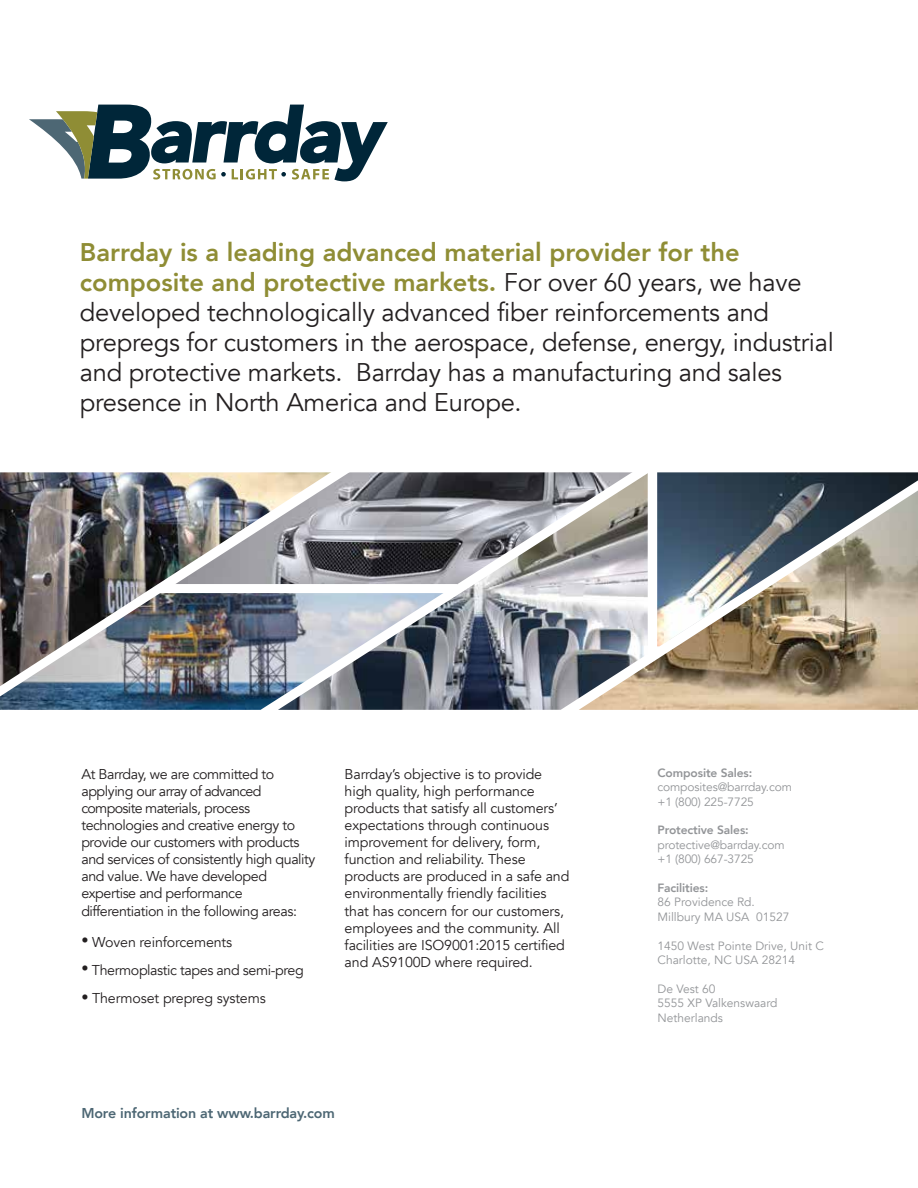
<style>
.page{position:relative;width:918px;height:1188px;background:#fff}
.page>*{position:absolute;margin:0;border:0;box-sizing:border-box;transform-origin:0 0}
.t1{font:25.5px/30px "Avenir";letter-spacing:-.01em;color:#231f20}
.t2{font:14.25px/17.1px "Avenir";letter-spacing:-.01em;color:#231f20}
.t3{font:14.25px/17.1px "Avenir";letter-spacing:-.03em;color:#231f20}
.t4{font:800 14.25px "Avenir";letter-spacing:-.01em;color:#4d6774}
.t5{font:12px/14.4px "Avenir";color:#939598}
.t6{font:800 12px "Avenir";letter-spacing:-.01em;color:#939598}
.s1{font-weight:800;color:#8f8d35}
</style>
<div class="page">
<img style="left:444px;top:473px;width:204px;height:237px">
<img style="left:332px;top:472px;width:301px;height:112px">
<img style="left:0;top:472px;width:332px;height:121px">
<img style="left:579px;top:490px;width:339px;height:220px">
<img style="left:657px;top:472px;width:261px;height:174px">
<div style="left:648px;top:467px;width:9px;height:188px;background:#fff"></div>
<img style="left:0;top:593px;width:444px;height:117px">
<div style="left:158px;top:584px;width:299px;height:9px;background:#fff"></div>
<svg style="left:29px;top:105px;width:359px;height:76px"></svg>
<p class="t1" style="left:80px;top:237px;width:756px"><span class="s1">Barrday is a leading advanced material provider for the composite and protective markets.</span> For over 60 years, we have developed technologically advanced fiber reinforcements and prepregs for customers in the aerospace, defense, energy, industrial and protective markets. Barrday has a manufacturing and sales presence in North America and Europe.</p>
<p class="t3" style="left:81px;top:766px;width:236px">At Barrday, we are committed to applying our array of advanced composite materials, process technologies and creative energy to provide our customers with products and services of consistently high quality and value. We have developed expertise and performance differentiation in the following areas:</p>
<p class="t2" style="left:81px;top:934px;width:152px">• Woven reinforcements</p>
<p class="t3" style="left:81px;top:962px;width:224px">• Thermoplastic tapes and semi-preg</p>
<p class="t2" style="left:81px;top:990px;width:186px">• Thermoset prepreg systems</p>
<p class="t2" style="left:345px;top:766px;width:226px">Barrday’s objective is to provide high quality, high performance products that satisfy all customers’ expectations through continuous improvement for delivery, form, function and reliability. These products are produced in a safe and environmentally friendly facilities that has concern for our customers, employees and the community. All facilities are ISO9001:2015 certified and AS9100D where required.</p>
<p class="t4" style="left:81px;top:1102px;width:255px">More information at www.barrday.com</p>
<p class="t6" style="left:658px;top:763px;width:96px">Composite Sales:</p>
<p class="t5" style="left:658px;top:780px;width:136px">composites@barrday.com +1 (800) 225-7725</p>
<p class="t6" style="left:658px;top:821px;width:93px">Protective Sales:</p>
<p class="t5" style="left:658px;top:838px;width:129px">protective@barrday.com +1 (800) 667-3725</p>
<p class="t6" style="left:658px;top:878px;width:52px">Facilities:</p>
<p class="t5" style="left:658px;top:895px;width:133px">86 Providence Rd.<br>Millbury MA USA 01527</p>
<p class="t5" style="left:658px;top:938px;width:168px">1450 West Pointe Drive, Unit C<br>Charlotte, NC USA 28214</p>
<p class="t5" style="left:658px;top:982px;width:122px">De Vest 60<br>5555 XP Valkenswaard<br>Netherlands</p>
</div>
